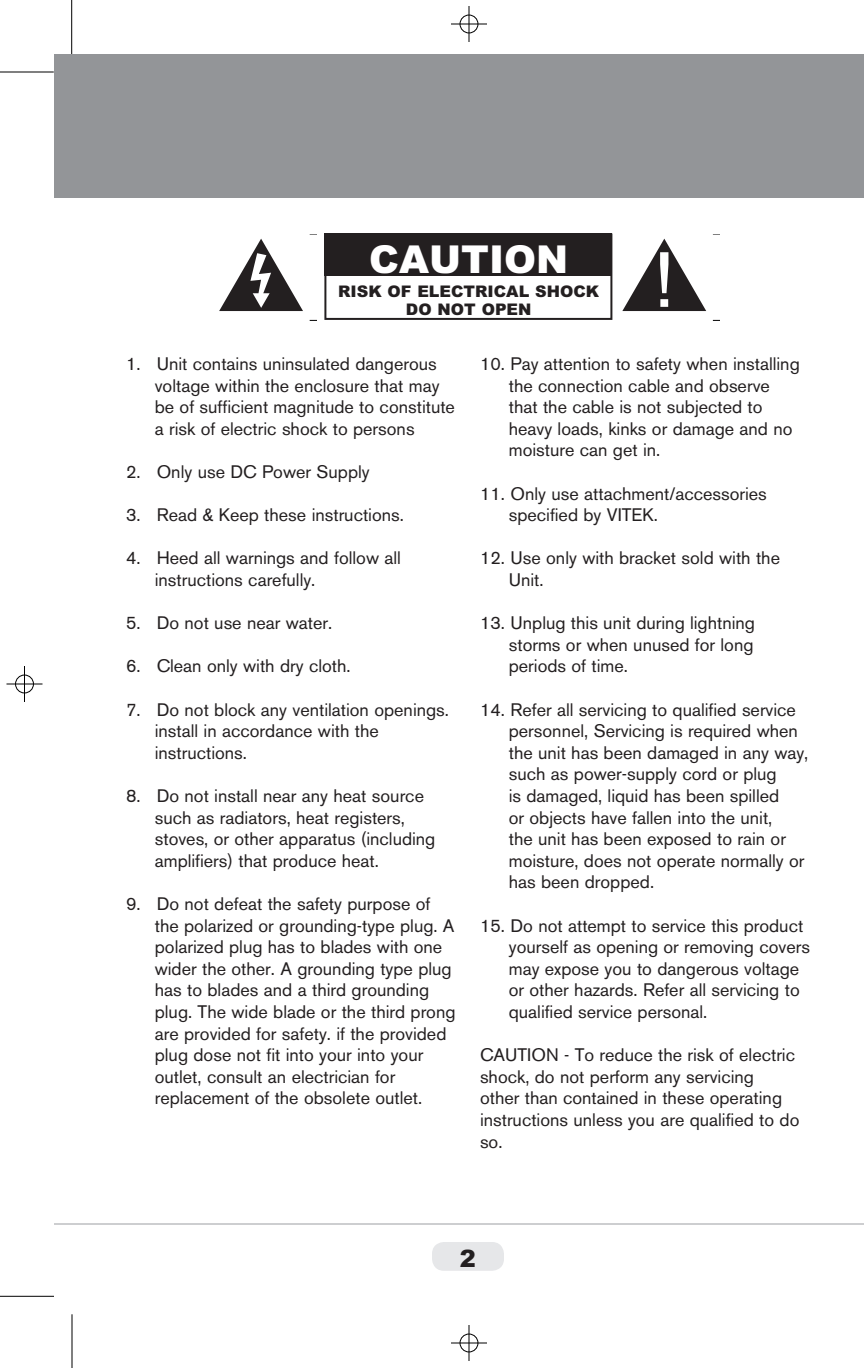
<style>
.page{position:relative;width:864px;height:1368px;background:#fff}
.page>*{position:absolute;margin:0;border:0;box-sizing:border-box;transform-origin:0 0}
.t1{font:900 38.4px "Arial";color:#fff}
.t2{font:900 24px "Arial";color:#231f20}
.t3{font:18px/21.6px "Akzidenz Grotesk BE";color:#231f20}
.t4{font:900 16px/18px "Arial";color:#231f20;text-align:center}
</style>
<div class="page">
<hr style="left:451px;top:24px;width:36px;height:1px;background:#000">
<hr style="left:469px;top:6px;width:1px;height:36px;background:#000">
<div style="left:460px;top:15px;width:18px;height:18px;border:1px solid #000;border-radius:50%"></div>
<hr style="left:0;top:72px;width:54px;height:1px;background:#000">
<hr style="left:71px;top:0;width:1px;height:54px;background:#000">
<hr style="left:451px;top:1343px;width:36px;height:1px;background:#000">
<hr style="left:469px;top:1325px;width:1px;height:36px;background:#000">
<div style="left:460px;top:1334px;width:18px;height:18px;border:1px solid #000;border-radius:50%"></div>
<hr style="left:6px;top:684px;width:36px;height:1px;background:#000">
<hr style="left:24px;top:666px;width:1px;height:36px;background:#000">
<div style="left:16px;top:675px;width:17px;height:18px;border:1px solid #000;border-radius:50%"></div>
<hr style="left:0;top:1296px;width:54px;height:1px;background:#000">
<hr style="left:72px;top:1314px;width:1px;height:54px;background:#000">
<div style="left:54px;top:54px;width:810px;height:144px;background:#939598"></div>
<div style="left:432px;top:1242px;width:72px;height:29px;background:#e6e7e9;border-radius:12px"></div>
<hr style="left:54px;top:1223px;width:810px;height:2px;background:#cdced0">
<div style="left:324px;top:234px;width:288px;height:86px;border:2px solid #231f20"></div>
<div style="left:324px;top:234px;width:288px;height:42px;background:#231f20"></div>
<svg style="left:622px;top:234px;width:98px;height:77px"></svg>
<svg style="left:219px;top:234px;width:97px;height:77px"></svg>
<h1 class="t1" style="left:369px;top:235px;width:200px">CAUTION</h1>
<p class="t4" style="left:338px;top:282px;width:263px">RISK OF ELECTRICAL SHOCK<br>DO NOT OPEN</p>
<p class="t3" style="left:155px;top:353px;width:302px;text-indent:-29px">1. Unit contains uninsulated dangerous voltage within the enclosure that may be of sufficient magnitude to constitute a risk of electric shock to persons</p>
<p class="t3" style="left:126px;top:461px;width:245px">2. Only use DC Power Supply</p>
<p class="t3" style="left:126px;top:504px;width:279px">3. Read &amp; Keep these instructions.</p>
<p class="t3" style="left:155px;top:547px;width:248px;text-indent:-29px">4. Heed all warnings and follow all instructions carefully.</p>
<p class="t3" style="left:126px;top:612px;width:208px">5. Do not use near water.</p>
<p class="t3" style="left:126px;top:655px;width:226px">6. Clean only with dry cloth.</p>
<p class="t3" style="left:155px;top:699px;width:296px;text-indent:-29px">7. Do not block any ventilation openings. install in accordance with the instructions.</p>
<p class="t3" style="left:155px;top:785px;width:282px;text-indent:-29px">8. Do not install near any heat source such as radiators, heat registers, stoves, or other apparatus (including amplifiers) that produce heat.</p>
<p class="t3" style="left:155px;top:893px;width:302px;text-indent:-29px">9. Do not defeat the safety purpose of the polarized or grounding-type plug. A polarized plug has to blades with one wider the other. A grounding type plug has to blades and a third grounding plug. The wide blade or the third prong are provided for safety. if the provided plug dose not fit into your into your outlet, consult an electrician for replacement of the obsolete outlet.</p>
<p class="t3" style="left:509px;top:353px;width:293px;text-indent:-29px">10. Pay attention to safety when installing the connection cable and observe that the cable is not subjected to heavy loads, kinks or damage and no moisture can get in.</p>
<p class="t3" style="left:509px;top:483px;width:260px;text-indent:-29px">11. Only use attachment/accessories specified by VITEK.</p>
<p class="t3" style="left:509px;top:547px;width:273px;text-indent:-29px">12. Use only with bracket sold with the<br>Unit.</p>
<p class="t3" style="left:509px;top:612px;width:248px;text-align:justify;text-indent:-29px">13. Unplug this unit during lightning storms or when unused for long periods of time.</p>
<p class="t3" style="left:509px;top:699px;width:301px;text-indent:-29px">14. Refer all servicing to qualified service personnel, Servicing is required when the unit has been damaged in any way, such as power-supply cord or plug<br>is damaged, liquid has been spilled<br>or objects have fallen into the unit,<br>the unit has been exposed to rain or moisture, does not operate normally or has been dropped.</p>
<p class="t3" style="left:509px;top:915px;width:303px;text-indent:-29px">15. Do not attempt to service this product yourself as opening or removing covers may expose you to dangerous voltage or other hazards. Refer all servicing to qualified service personal.</p>
<p class="t3" style="left:480px;top:1044px;width:321px">CAUTION - To reduce the risk of electric shock, do not perform any servicing<br>other than contained in these operating instructions unless you are qualified to do so.</p>
<h2 class="t2" style="left:460px;top:1244px;width:18px">2</h2>
</div>
